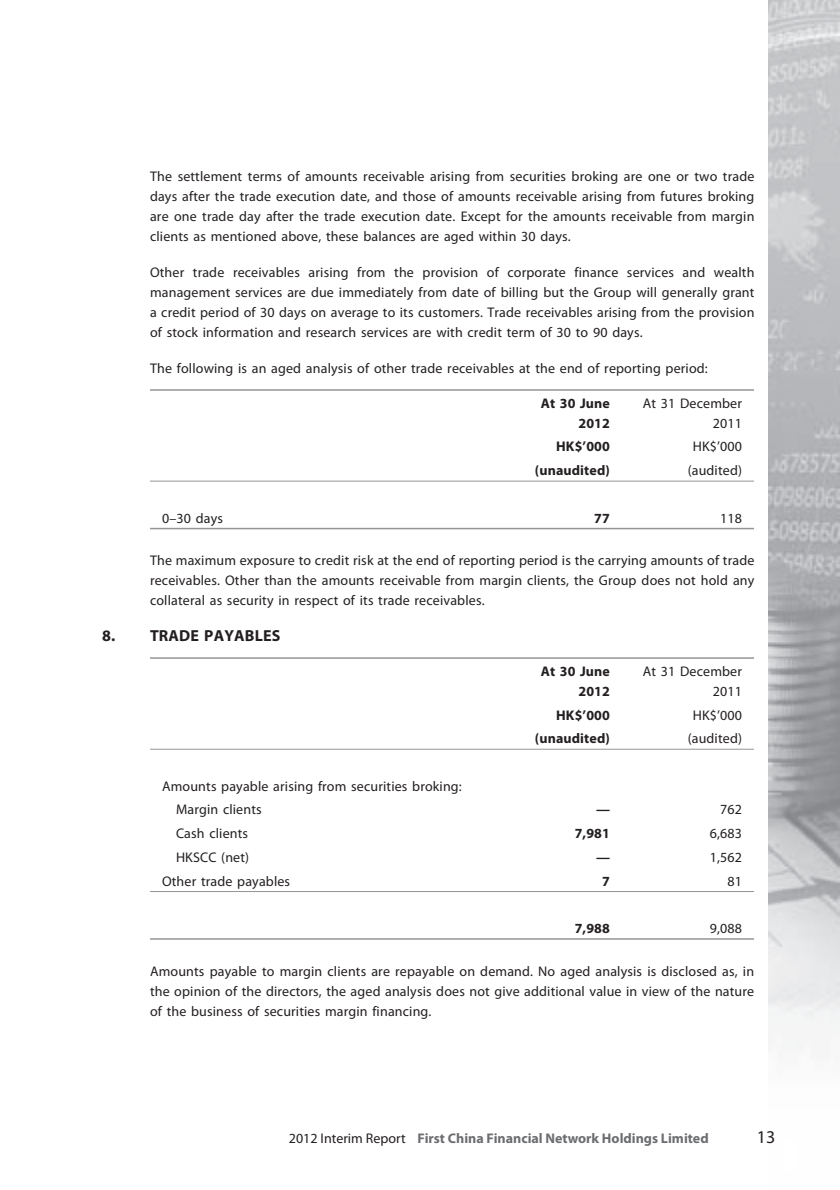
<style>
.page{position:relative;width:840px;height:1190px;background:#fff}
.page>*{position:absolute;margin:0;border:0;box-sizing:border-box;transform-origin:0 0}
.t1{font:18px "Myriad Pro";color:#231f20}
.t2{font:700 16px "Myriad Pro";letter-spacing:.01em;color:#231f20}
.t3{font:14px/20px "Myriad Pro";letter-spacing:.01em;color:#231f20;text-align:justify}
.t4{font:700 14px/20px "Myriad Pro";letter-spacing:.01em;color:#231f20;text-align:right}
.t5{font:700 14px "Myriad Pro";color:#6c6d70}
.s1{font-weight:400;color:#231f20}
</style>
<div class="page">
<img style="left:768px;top:0;width:71px;height:1056px">
<hr style="left:150px;top:481px;width:604px;height:1px;background:#939598">
<hr style="left:150px;top:528px;width:604px;height:1px;background:#939598">
<hr style="left:150px;top:389px;width:604px;height:2px;background:#939598">
<hr style="left:150px;top:749px;width:604px;height:1px;background:#939598">
<hr style="left:150px;top:891px;width:604px;height:1px;background:#939598">
<hr style="left:150px;top:938px;width:604px;height:2px;background:#939598">
<hr style="left:150px;top:657px;width:604px;height:2px;background:#939598">
<p class="t3" style="left:150px;top:167px;width:606px">The settlement terms of amounts receivable arising from securities broking are one or two trade days after the trade execution date, and those of amounts receivable arising from futures broking are one trade day after the trade execution date. Except for the amounts receivable from margin clients as mentioned above, these balances are aged within 30 days.</p>
<p class="t3" style="left:150px;top:263px;width:606px">Other trade receivables arising from the provision of corporate finance services and wealth management services are due immediately from date of billing but the Group will generally grant a credit period of 30 days on average to its customers. Trade receivables arising from the provision of stock information and research services are with credit term of 30 to 90 days.</p>
<p class="t3" style="left:150px;top:359px;width:559px">The following is an aged analysis of other trade receivables at the end of reporting period:</p>
<p class="t4" style="left:541px;top:394px;width:71px">At 30 June<br>2012</p>
<p class="t3" style="left:643px;top:394px;width:101px;text-align:right">At 31 December<br>2011</p>
<p class="t4" style="left:556px;top:438px;width:55px">HK$’000</p>
<p class="t3" style="left:693px;top:438px;width:51px">HK$’000</p>
<p class="t4" style="left:535px;top:461px;width:77px">(unaudited)</p>
<p class="t3" style="left:688px;top:461px;width:56px">(audited)</p>
<p class="t3" style="left:162px;top:509px;width:63px">0–30 days</p>
<p class="t4" style="left:594px;top:509px;width:17px">77</p>
<p class="t3" style="left:720px;top:509px;width:23px">118</p>
<p class="t3" style="left:150px;top:552px;width:606px">The maximum exposure to credit risk at the end of reporting period is the carrying amounts of trade receivables. Other than the amounts receivable from margin clients, the Group does not hold any collateral as security in respect of its trade receivables.</p>
<p class="t2" style="left:102px;top:630px;width:180px">8. TRADE PAYABLES</p>
<p class="t4" style="left:541px;top:662px;width:71px">At 30 June<br>2012</p>
<p class="t3" style="left:643px;top:662px;width:101px;text-align:right">At 31 December<br>2011</p>
<p class="t4" style="left:556px;top:706px;width:55px">HK$’000</p>
<p class="t3" style="left:693px;top:706px;width:51px">HK$’000</p>
<p class="t4" style="left:535px;top:729px;width:77px">(unaudited)</p>
<p class="t3" style="left:688px;top:729px;width:56px">(audited)</p>
<p class="t3" style="left:176px;top:775px;width:287px;line-height:23.8px;text-indent:-14px">Amounts payable arising from securities broking:<br>Margin clients</p>
<p class="t4" style="left:596px;top:801px;width:15px">—</p>
<p class="t3" style="left:720px;top:801px;width:23px">762</p>
<p class="t3" style="left:176px;top:824px;width:74px">Cash clients</p>
<p class="t4" style="left:575px;top:824px;width:37px">7,981</p>
<p class="t3" style="left:710px;top:824px;width:34px">6,683</p>
<p class="t3" style="left:176px;top:848px;width:75px">HKSCC (net)</p>
<p class="t4" style="left:596px;top:848px;width:15px">—</p>
<p class="t3" style="left:710px;top:848px;width:34px">1,562</p>
<p class="t3" style="left:162px;top:872px;width:130px">Other trade payables</p>
<p class="t4" style="left:602px;top:872px;width:9px">7</p>
<p class="t3" style="left:727px;top:872px;width:16px">81</p>
<p class="t4" style="left:575px;top:919px;width:37px">7,988</p>
<p class="t3" style="left:710px;top:919px;width:34px">9,088</p>
<p class="t3" style="left:150px;top:962px;width:606px">Amounts payable to margin clients are repayable on demand. No aged analysis is disclosed as, in the opinion of the directors, the aged analysis does not give additional value in view of the nature of the business of securities margin financing.</p>
<p class="t5" style="left:289px;top:1133px;width:421px"><span class="s1">2012 Interim Report</span> First China Financial Network Holdings Limited</p>
<p class="t1" style="left:757px;top:1130px;width:20px">13</p>
</div>
